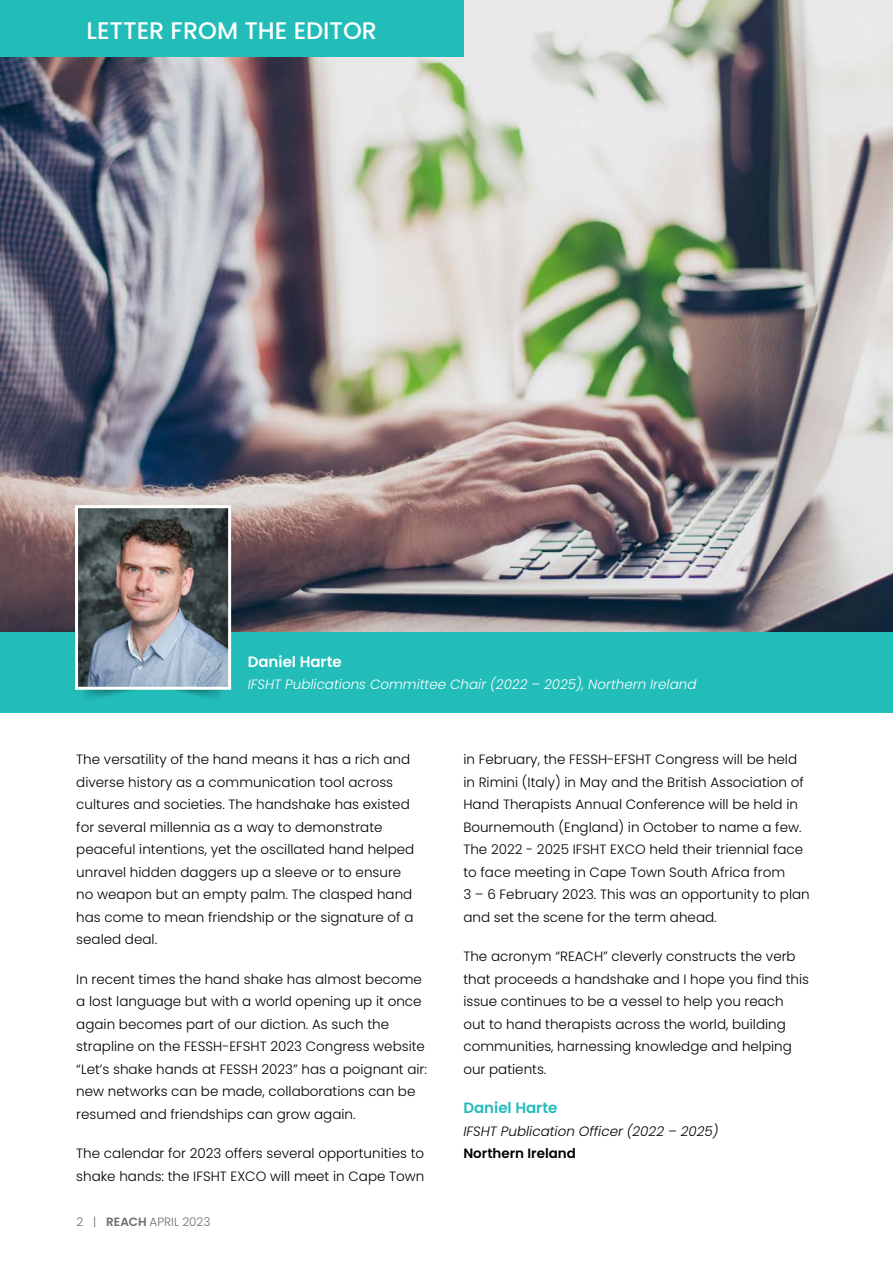
<style>
.page{position:relative;width:893px;height:1263px;background:#fff}
.page>*{position:absolute;margin:0;border:0;box-sizing:border-box;transform-origin:0 0}
.t1{font:500 24px "Poppins";color:#fff}
.t2{font:600 15px "Poppins";color:#22bcb9}
.t3{font:600 15px "Poppins";color:#fff}
.t4{font:300 13.5px/22.5px "Poppins";color:#000}
.t5{font:italic 300 13.5px "Poppins";color:#fff}
.t6{font:italic 300 13.5px "Poppins";color:#000}
.t7{font:600 13.5px "Poppins";color:#000}
.t8{font:300 12px "Poppins";color:#6d6e71}
.s1{font-weight:600}
</style>
<div class="page">
<img style="left:0;top:0;width:893px;height:632px">
<div style="left:0;top:632px;width:893px;height:81px;background:#22bcb9"></div>
<div style="left:0;top:0;width:463px;height:57px;background:#22bcb9"></div>
<img style="left:79px;top:509px;width:148px;height:177px">
<div style="left:75px;top:505px;width:156px;height:185px;border:3px solid #fff"></div>
<h1 class="t1" style="left:86px;top:17px;width:292px">LETTER FROM THE EDITOR</h1>
<p class="t3" style="left:248px;top:653px;width:96px">Daniel Harte</p>
<p class="t5" style="left:248px;top:677px;width:450px">IFSHT Publications Committee Chair (2022 – 2025), Northern Ireland</p>
<p class="t4" style="left:76px;top:748px;width:340px">The versatility of the hand means it has a rich and diverse history as a communication tool across cultures and societies. The handshake has existed for several millennia as a way to demonstrate peaceful intentions, yet the oscillated hand helped unravel hidden daggers up a sleeve or to ensure no weapon but an empty palm. The clasped hand has come to mean friendship or the signature of a sealed deal.</p>
<p class="t4" style="left:76px;top:968px;width:352px">In recent times the hand shake has almost become a lost language but with a world opening up it once again becomes part of our diction. As such the strapline on the FESSH-EFSHT 2023 Congress website “Let’s shake hands at FESSH 2023” has a poignant air: new networks can be made, collaborations can be resumed and friendships can grow again.</p>
<p class="t4" style="left:76px;top:1142px;width:350px">The calendar for 2023 offers several opportunities to shake hands: the IFSHT EXCO will meet in Cape Town</p>
<p class="t8" style="left:77px;top:1215px;width:135px">2 | <span class="s1">REACH</span> APRIL 2023</p>
<p class="t4" style="left:463px;top:748px;width:348px">in February, the FESSH-EFSHT Congress will be held in Rimini (Italy) in May and the British Association of Hand Therapists Annual Conference will be held in Bournemouth (England) in October to name a few.<br>The 2022 - 2025 IFSHT EXCO held their triennial face to face meeting in Cape Town South Africa from<br>3 – 6 February 2023. This was an opportunity to plan and set the scene for the term ahead.</p>
<p class="t4" style="left:463px;top:945px;width:347px">The acronym “REACH” cleverly constructs the verb that proceeds a handshake and I hope you find this issue continues to be a vessel to help you reach out to hand therapists across the world, building communities, harnessing knowledge and helping our patients.</p>
<p class="t2" style="left:463px;top:1099px;width:96px">Daniel Harte</p>
<p class="t6" style="left:463px;top:1123px;width:257px">IFSHT Publication Officer (2022 – 2025)</p>
<p class="t7" style="left:463px;top:1145px;width:114px">Northern Ireland</p>
</div>
